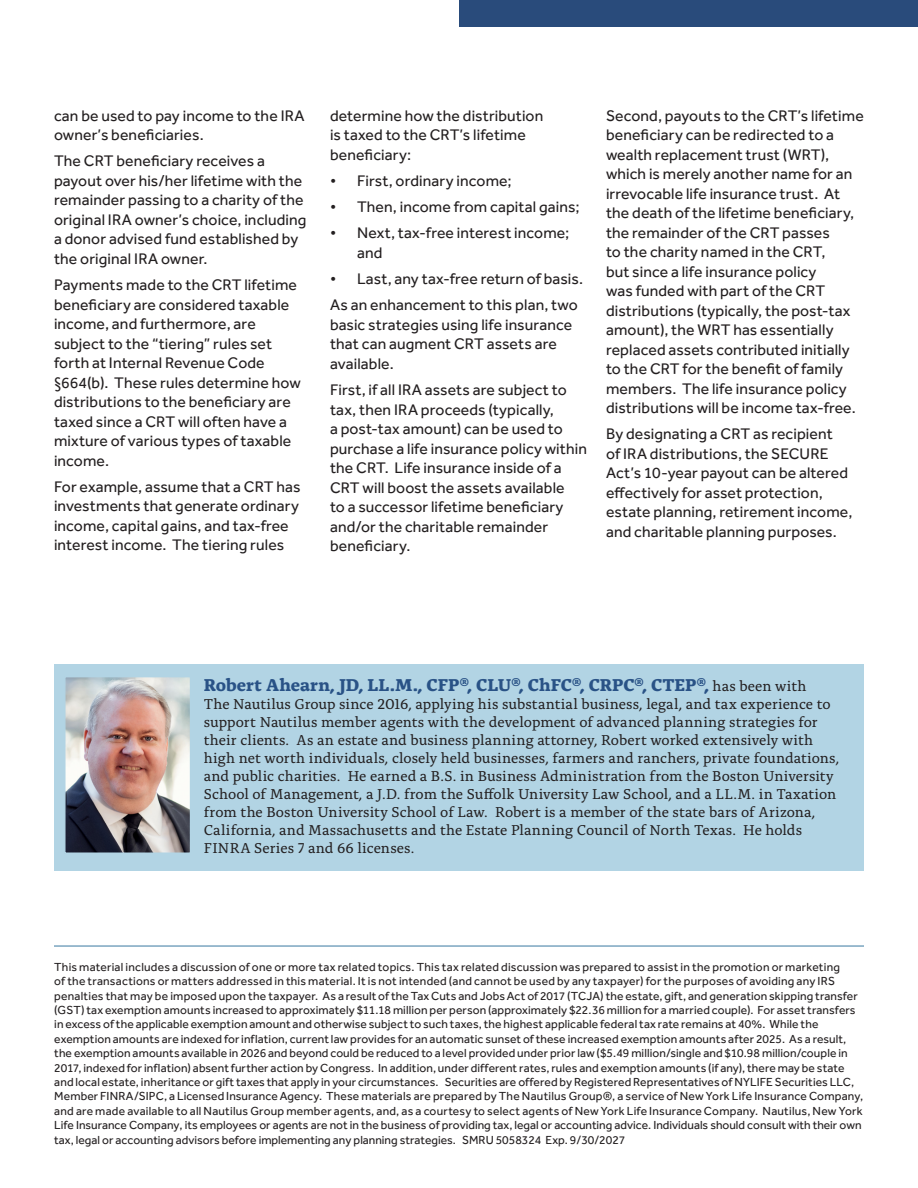
<style>
.page{position:relative;width:918px;height:1188px;background:#fff}
.page>*{position:absolute;margin:0;border:0;box-sizing:border-box;transform-origin:0 0}
.t1{font:700 18px "Alda Pro";color:#295286}
.body_effra_10_12{font:15.75px/19.5px "Effra Pro";letter-spacing:.01em;color:#231f20}
.t2{font:15px/18px "Alda Pro";letter-spacing:.005em;color:#231f20}
.Fine_Print{font:12px/14.4px "Effra Pro";letter-spacing:.01em;color:#231f20}
.s1{font-weight:400;font-size:15px;color:#231f20}
</style>
<div class="page">
<div style="left:459px;top:0;width:459px;height:27px;background:#294b7b"></div>
<hr style="left:54px;top:945px;width:810px;height:2px;background:#7ba5c0">
<div style="left:54px;top:664px;width:810px;height:206px;background:#b2d4e4"></div>
<img style="left:67px;top:679px;width:121px;height:172px">
<div style="left:64px;top:676px;width:127px;height:178px;border:2px solid #b2d4e4"></div>
<p class="body_effra_10_12" style="left:54px;top:105px;width:252px">can be used to pay income to the IRA owner’s beneficiaries.</p>
<p class="body_effra_10_12" style="left:54px;top:151px;width:254px">The CRT beneficiary receives a payout over his/her lifetime with the remainder passing to a charity of the original IRA owner’s choice, including a donor advised fund established by the original IRA owner.</p>
<p class="body_effra_10_12" style="left:54px;top:275px;width:248px">Payments made to the CRT lifetime beneficiary are considered taxable income, and furthermore, are subject to the “tiering” rules set forth at Internal Revenue Code §664(b). These rules determine how distributions to the beneficiary are taxed since a CRT will often have a mixture of various types of taxable income.</p>
<p class="body_effra_10_12" style="left:54px;top:477px;width:248px">For example, assume that a CRT has investments that generate ordinary income, capital gains, and tax-free interest income. The tiering rules</p>
<p class="body_effra_10_12" style="left:330px;top:105px;width:215px">determine how the distribution is taxed to the CRT’s lifetime beneficiary:</p>
<p class="body_effra_10_12" style="left:330px;top:171px;width:183px">• First, ordinary income;</p>
<p class="body_effra_10_12" style="left:330px;top:197px;width:251px">• Then, income from capital gains;</p>
<p class="body_effra_10_12" style="left:357px;top:223px;width:214px;text-indent:-27px">• Next, tax-free interest income; and</p>
<p class="body_effra_10_12" style="left:330px;top:269px;width:255px">• Last, any tax-free return of basis.</p>
<p class="body_effra_10_12" style="left:330px;top:295px;width:249px">As an enhancement to this plan, two basic strategies using life insurance that can augment CRT assets are available.</p>
<p class="body_effra_10_12" style="left:330px;top:380px;width:258px">First, if all IRA assets are subject to tax, then IRA proceeds (typically,<br>a post-tax amount) can be used to purchase a life insurance policy within the CRT. Life insurance inside of a CRT will boost the assets available<br>to a successor lifetime beneficiary and/or the charitable remainder beneficiary.</p>
<p class="body_effra_10_12" style="left:606px;top:105px;width:259px">Second, payouts to the CRT’s lifetime beneficiary can be redirected to a wealth replacement trust (WRT), which is merely another name for an irrevocable life insurance trust. At the death of the lifetime beneficiary, the remainder of the CRT passes<br>to the charity named in the CRT,<br>but since a life insurance policy<br>was funded with part of the CRT distributions (typically, the post-tax amount), the WRT has essentially replaced assets contributed initially to the CRT for the benefit of family members. The life insurance policy distributions will be income tax-free.</p>
<p class="body_effra_10_12" style="left:606px;top:424px;width:248px">By designating a CRT as recipient<br>of IRA distributions, the SECURE Act’s 10-year payout can be altered effectively for asset protection, estate planning, retirement income, and charitable planning purposes.</p>
<p class="t1" style="left:204px;top:671px;width:604px">Robert Ahearn, JD, LL.M., CFP®, CLU®, ChFC®, CRPC®, CTEP®, <span class="s1">has been with</span></p>
<p class="t2" style="left:204px;top:694px;width:637px">The Nautilus Group since 2016, applying his substantial business, legal, and tax experience to support Nautilus member agents with the development of advanced planning strategies for their clients. As an estate and business planning attorney, Robert worked extensively with high net worth individuals, closely held businesses, farmers and ranchers, private foundations, and public charities. He earned a B.S. in Business Administration from the Boston University School of Management, a J.D. from the Suffolk University Law School, and a LL.M. in Taxation from the Boston University School of Law. Robert is a member of the state bars of Arizona, California, and Massachusetts and the Estate Planning Council of North Texas. He holds FINRA Series 7 and 66 licenses.</p>
<p class="Fine_Print" style="left:54px;top:959px;width:810px">This material includes a discussion of one or more tax related topics. This tax related discussion was prepared to assist in the promotion or marketing<br>of the transactions or matters addressed in this material. It is not intended (and cannot be used by any taxpayer) for the purposes of avoiding any IRS penalties that may be imposed upon the taxpayer. As a result of the Tax Cuts and Jobs Act of 2017 (TCJA) the estate, gift, and generation skipping transfer (GST) tax exemption amounts increased to approximately $11.18 million per person (approximately $22.36 million for a married couple). For asset transfers in excess of the applicable exemption amount and otherwise subject to such taxes, the highest applicable federal tax rate remains at 40%. While the exemption amounts are indexed for inflation, current law provides for an automatic sunset of these increased exemption amounts after 2025. As a result, the exemption amounts available in 2026 and beyond could be reduced to a level provided under prior law ($5.49 million/single and $10.98 million/couple in 2017, indexed for inflation) absent further action by Congress. In addition, under different rates, rules and exemption amounts (if any), there may be state and local estate, inheritance or gift taxes that apply in your circumstances. Securities are offered by Registered Representatives of NYLIFE Securities LLC, Member FINRA/SIPC, a Licensed Insurance Agency. These materials are prepared by The Nautilus Group®, a service of New York Life Insurance Company, and are made available to all Nautilus Group member agents, and, as a courtesy to select agents of New York Life Insurance Company. Nautilus, New York Life Insurance Company, its employees or agents are not in the business of providing tax, legal or accounting advice. Individuals should consult with their own tax, legal or accounting advisors before implementing any planning strategies. SMRU 5058324 Exp. 9/30/2027</p>
</div>
